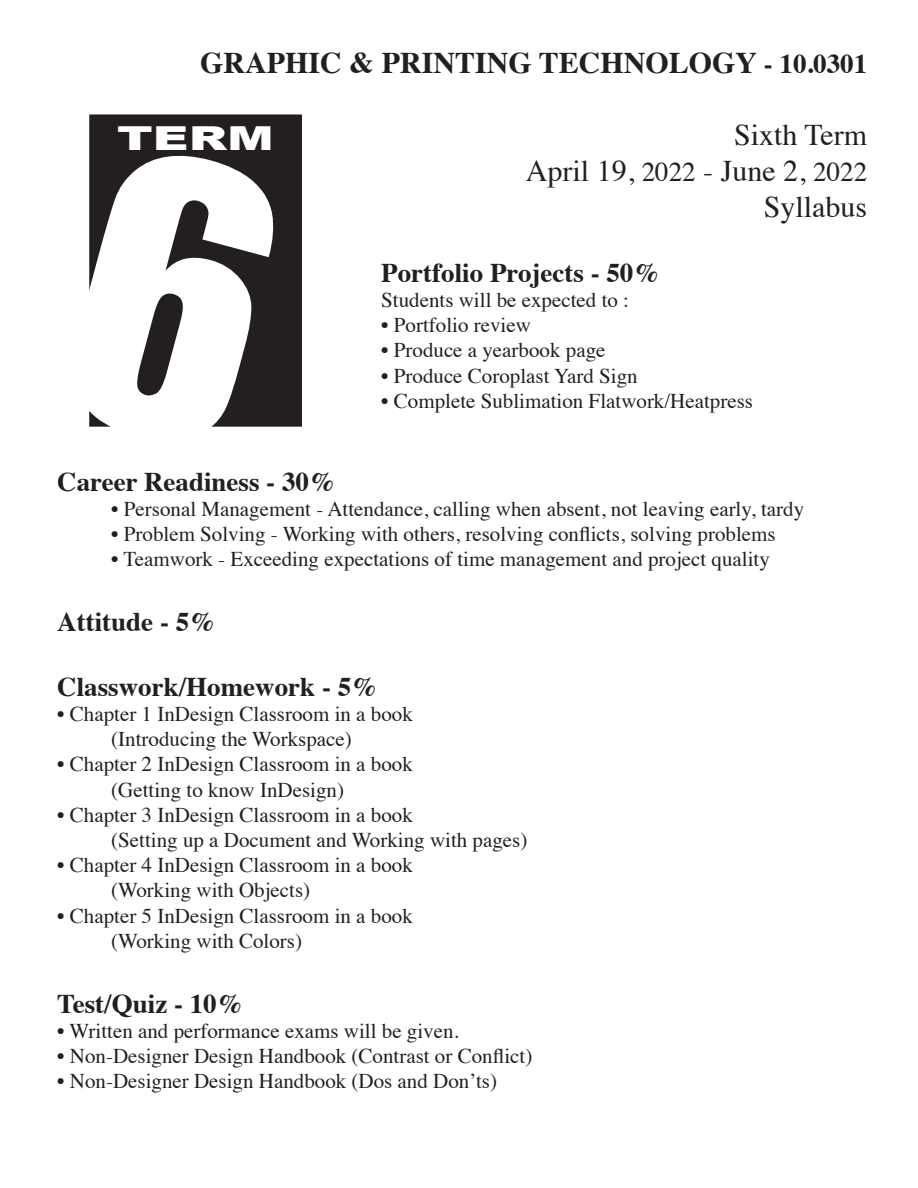
<style>
.page{position:relative;width:918px;height:1188px;background:#fff}
.page>*{position:absolute;margin:0;border:0;box-sizing:border-box;transform-origin:0 0}
.t1{font:900 33px "Arial";color:#fff;scale:1.5 1}
.t2{font:30px "Times";color:#231f20}
.t3{font:700 30px "Times";color:#231f20}
.t4{font:700 27px "Times";color:#231f20}
.t5{font:21px "Times";color:#231f20}
.s1{font-size:27px}
</style>
<div class="page">
<div style="left:90px;top:115px;width:211px;height:311px;background:#231f20"></div>
<div style="left:89px;top:114px;width:213px;height:313px;border:2px solid #231f20"></div>
<svg style="left:89px;top:139px;width:200px;height:288px"></svg>
<p class="t3" style="left:200px;top:34px;width:669px">GRAPHIC &amp; PRINTING TECHNOLOGY <span class="s1">- 10.0301</span></p>
<p class="t1" style="left:117px;top:114px;width:106px">TERM</p>
<p class="t2" style="left:734px;top:107px;width:135px">Sixth Term</p>
<p class="t2" style="left:526px;top:143px;width:343px">April 19, <span class="s1">2022</span> - June 2, <span class="s1">2022</span></p>
<p class="t2" style="left:764px;top:179px;width:105px">Syllabus</p>
<p class="t4" style="left:381px;top:247px;width:281px">Portfolio Projects - 50%</p>
<p class="t5" style="left:381px;top:280px;width:249px">Students will be expected to :</p>
<p class="t5" style="left:381px;top:305px;width:151px">• Portfolio review</p>
<p class="t5" style="left:381px;top:331px;width:226px">• Produce a yearbook page</p>
<p class="t5" style="left:381px;top:356px;width:258px">• Produce Coroplast Yard Sign</p>
<p class="t5" style="left:381px;top:381px;width:373px">• Complete Sublimation Flatwork/Heatpress</p>
<p class="t4" style="left:57px;top:456px;width:280px">Career Readiness - 30%</p>
<p class="t5" style="left:111px;top:489px;width:694px">• Personal Management - Attendance, calling when absent, not leaving early, tardy</p>
<p class="t5" style="left:111px;top:514px;width:666px">• Problem Solving - Working with others, resolving conflicts, solving problems</p>
<p class="t5" style="left:111px;top:539px;width:660px">• Teamwork - Exceeding expectations of time management and project quality</p>
<p class="t4" style="left:57px;top:596px;width:160px">Attitude - 5%</p>
<p class="t4" style="left:57px;top:661px;width:322px">Classwork/Homework - 5%</p>
<p class="t5" style="left:57px;top:694px;width:357px">• Chapter 1 InDesign Classroom in a book</p>
<p class="t5" style="left:111px;top:719px;width:242px">(Introducing the Workspace)</p>
<p class="t5" style="left:57px;top:745px;width:357px">• Chapter 2 InDesign Classroom in a book</p>
<p class="t5" style="left:111px;top:770px;width:234px">(Getting to know InDesign)</p>
<p class="t5" style="left:57px;top:795px;width:357px">• Chapter 3 InDesign Classroom in a book</p>
<p class="t5" style="left:111px;top:820px;width:418px">(Setting up a Document and Working with pages)</p>
<p class="t5" style="left:57px;top:845px;width:357px">• Chapter 4 InDesign Classroom in a book</p>
<p class="t5" style="left:111px;top:871px;width:200px">(Working with Objects)</p>
<p class="t5" style="left:57px;top:896px;width:357px">• Chapter 5 InDesign Classroom in a book</p>
<p class="t5" style="left:111px;top:921px;width:192px">(Working with Colors)</p>
<p class="t4" style="left:57px;top:978px;width:188px">Test/Quiz - 10%</p>
<p class="t5" style="left:57px;top:1011px;width:403px">• Written and performance exams will be given.</p>
<p class="t5" style="left:57px;top:1036px;width:477px">• Non-Designer Design Handbook (Contrast or Conflict)</p>
<p class="t5" style="left:57px;top:1061px;width:441px">• Non-Designer Design Handbook (Dos and Don’ts)</p>
</div>
